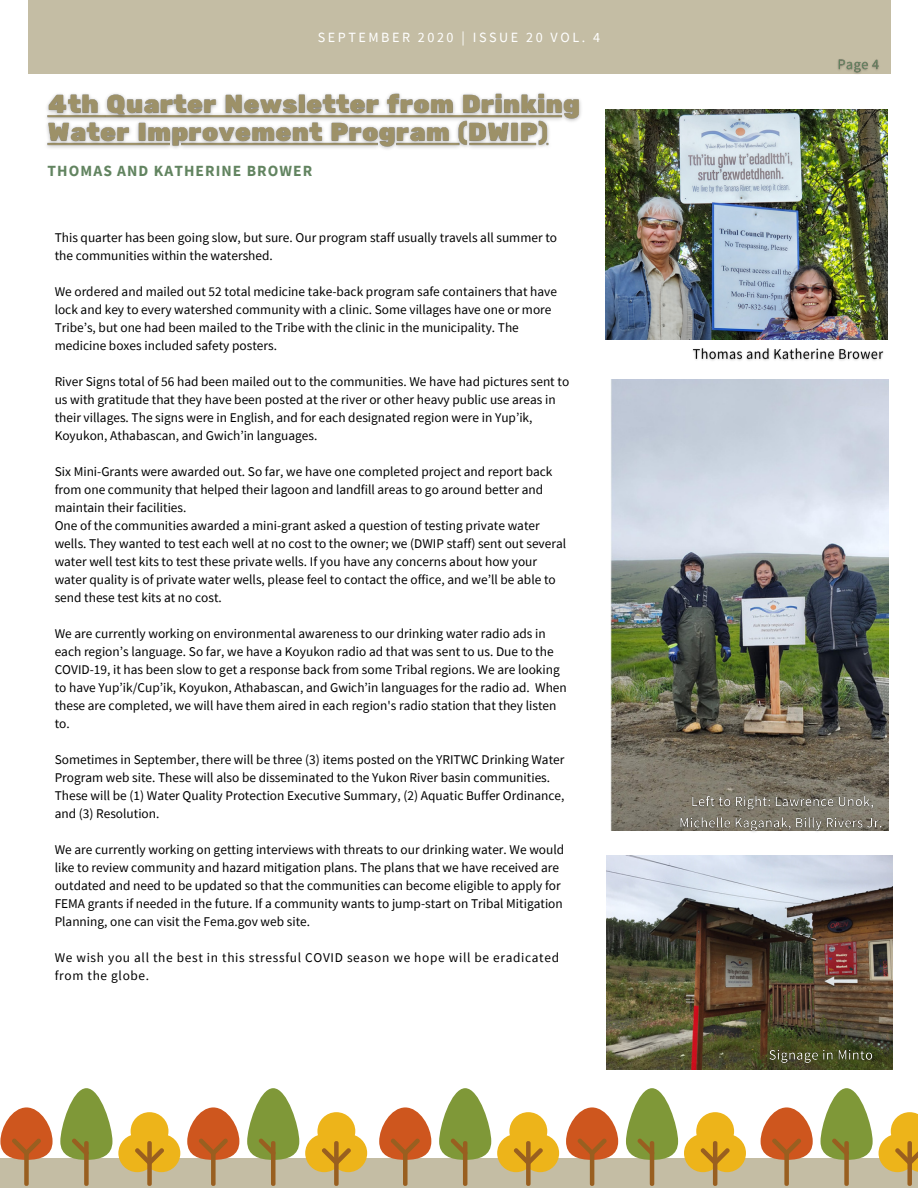
<style>
.page{position:relative;width:918px;height:1188px;background:#fff}
.page>*{position:absolute;margin:0;border:0;box-sizing:border-box;transform-origin:0 0}
.t1{font:700 15.45px "Source Sans Pro";letter-spacing:.07em;color:#628460}
.t2{font:14.1px "Source Sans Pro";letter-spacing:.18em;color:#fff}
.t3{font:13.35px/18px "Source Sans Pro";color:#000}
.t4{font:13.35px/18px "Source Sans Pro";letter-spacing:.05em;color:#000}
</style>
<div class="page">
<div style="left:28px;top:0;width:863px;height:74px;background:#c4bda4"></div>
<div style="left:0;top:1159px;width:918px;height:29px;background:#c4bda4"></div>
<img style="left:605px;top:110px;width:282px;height:229px">
<img style="left:47px;top:93px;width:534px;height:56px">
<div style="left:131px;top:1112px;width:37px;height:38px;background:#edb41a;border-radius:50%"></div>
<div style="left:118px;top:1134px;width:38px;height:38px;background:#edb41a;border-radius:50%"></div>
<div style="left:142px;top:1134px;width:38px;height:38px;background:#edb41a;border-radius:50%"></div>
<svg style="left:135px;top:1141px;width:30px;height:45px"></svg>
<svg style="left:0;top:1107px;width:53px;height:79px"></svg>
<svg style="left:60px;top:1088px;width:52px;height:98px"></svg>
<div style="left:317px;top:1112px;width:38px;height:38px;background:#edb41a;border-radius:50%"></div>
<div style="left:305px;top:1134px;width:38px;height:38px;background:#edb41a;border-radius:50%"></div>
<div style="left:329px;top:1134px;width:38px;height:38px;background:#edb41a;border-radius:50%"></div>
<svg style="left:322px;top:1141px;width:30px;height:45px"></svg>
<svg style="left:187px;top:1107px;width:52px;height:79px"></svg>
<svg style="left:247px;top:1088px;width:52px;height:98px"></svg>
<div style="left:509px;top:1112px;width:38px;height:38px;background:#edb41a;border-radius:50%"></div>
<div style="left:497px;top:1134px;width:38px;height:38px;background:#edb41a;border-radius:50%"></div>
<div style="left:521px;top:1134px;width:38px;height:38px;background:#edb41a;border-radius:50%"></div>
<svg style="left:512px;top:1141px;width:32px;height:45px"></svg>
<svg style="left:379px;top:1107px;width:52px;height:79px"></svg>
<svg style="left:439px;top:1088px;width:52px;height:98px"></svg>
<div style="left:696px;top:1112px;width:38px;height:38px;background:#edb41a;border-radius:50%"></div>
<div style="left:684px;top:1134px;width:38px;height:38px;background:#edb41a;border-radius:50%"></div>
<div style="left:708px;top:1134px;width:38px;height:38px;background:#edb41a;border-radius:50%"></div>
<svg style="left:699px;top:1141px;width:32px;height:45px"></svg>
<svg style="left:566px;top:1107px;width:52px;height:79px"></svg>
<svg style="left:626px;top:1088px;width:52px;height:98px"></svg>
<div style="left:879px;top:1134px;width:37px;height:38px;background:#edb41a;border-radius:50%"></div>
<svg style="left:891px;top:1112px;width:27px;height:74px"></svg>
<svg style="left:761px;top:1107px;width:52px;height:79px"></svg>
<svg style="left:821px;top:1088px;width:52px;height:98px"></svg>
<img style="left:692px;top:348px;width:192px;height:13px">
<img style="left:610px;top:380px;width:278px;height:451px">
<img style="left:672px;top:791px;width:217px;height:41px">
<img style="left:606px;top:855px;width:286px;height:214px">
<img style="left:763px;top:1043px;width:126px;height:27px">
<img style="left:838px;top:59px;width:41px;height:15px">
<p class="t2" style="left:318px;top:28px;width:284px">SEPTEMBER 2020 | ISSUE 20 VOL. 4</p>
<p class="t1" style="left:48px;top:160px;width:266px">THOMAS AND KATHERINE BROWER</p>
<p class="t3" style="left:55px;top:229px;width:504px">This quarter has been going slow, but sure. Our program staff usually travels all summer to the communities within the watershed.</p>
<p class="t3" style="left:55px;top:283px;width:504px">We ordered and mailed out 52 total medicine take-back program safe containers that have lock and key to every watershed community with a clinic. Some villages have one or more Tribe’s, but one had been mailed to the Tribe with the clinic in the municipality. The medicine boxes included safety posters.</p>
<p class="t3" style="left:55px;top:373px;width:516px">River Signs total of 56 had been mailed out to the communities. We have had pictures sent to us with gratitude that they have been posted at the river or other heavy public use areas in their villages. The signs were in English, and for each designated region were in Yup’ik, Koyukon, Athabascan, and Gwich’in languages.</p>
<p class="t3" style="left:55px;top:463px;width:499px">Six Mini-Grants were awarded out. So far, we have one completed project and report back from one community that helped their lagoon and landfill areas to go around better and maintain their facilities.</p>
<p class="t3" style="left:55px;top:516px;width:513px">One of the communities awarded a mini-grant asked a question of testing private water wells. They wanted to test each well at no cost to the owner; we (DWIP staff) sent out several water well test kits to test these private wells. If you have any concerns about how your water quality is of private water wells, please feel to contact the office, and we’ll be able to send these test kits at no cost.</p>
<p class="t3" style="left:55px;top:624px;width:514px">We are currently working on environmental awareness to our drinking water radio ads in each region’s language. So far, we have a Koyukon radio ad that was sent to us. Due to the COVID-19, it has been slow to get a response back from some Tribal regions. We are looking to have Yup’ik/Cup’ik, Koyukon, Athabascan, and Gwich’in languages for the radio ad. When these are completed, we will have them aired in each region's radio station that they listen to.</p>
<p class="t3" style="left:55px;top:750px;width:511px">Sometimes in September, there will be three (3) items posted on the YRITWC Drinking Water Program web site. These will also be disseminated to the Yukon River basin communities.<br>These will be (1) Water Quality Protection Executive Summary, (2) Aquatic Buffer Ordinance, and (3) Resolution.</p>
<p class="t3" style="left:55px;top:840px;width:511px">We are currently working on getting interviews with threats to our drinking water. We would like to review community and hazard mitigation plans. The plans that we have received are outdated and need to be updated so that the communities can become eligible to apply for FEMA grants if needed in the future. If a community wants to jump-start on Tribal Mitigation Planning, one can visit the Fema.gov web site.</p>
<p class="t4" style="left:55px;top:948px;width:506px">We wish you all the best in this stressful COVID season we hope will be eradicated from the globe.</p>
</div>
